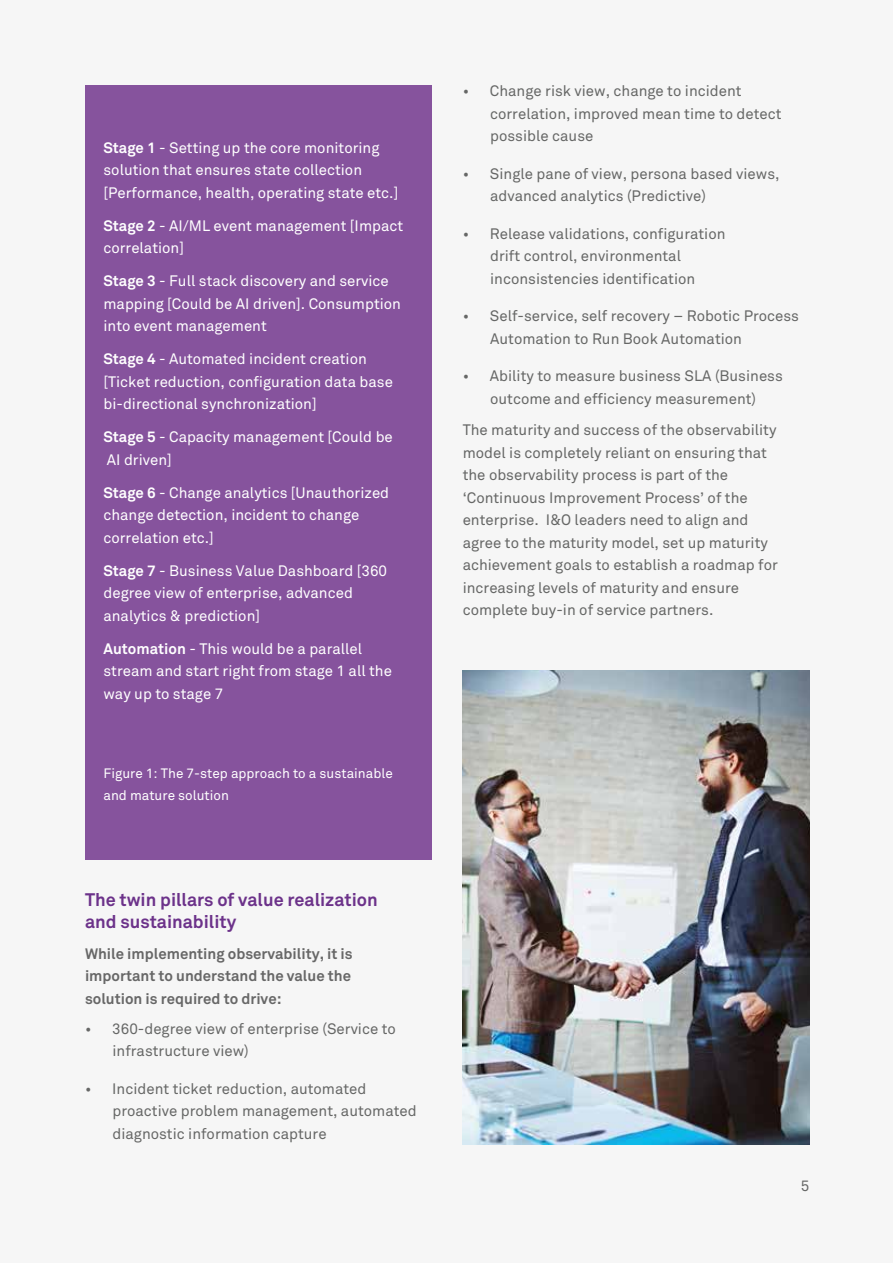
<style>
.page{position:relative;width:893px;height:1263px;background:#f6f6f6}
.page>*{position:absolute;margin:0;border:0;box-sizing:border-box;transform-origin:0 0}
.t1{font:700 18px/22.5px "Wipro Akkurat";color:#6c328a}
.t2{font:15px/22.5px "Wipro Akkurat";color:#666766}
.t3{font:15px/22.5px "Wipro Akkurat";color:#fff}
.t4{font:700 15px/22.5px "Wipro Akkurat";color:#676767;text-align:justify}
.t5{font:13.5px/22.5px "Wipro Akkurat";color:#fff}
.s1{font-weight:700}
</style>
<div class="page">
<div style="left:85px;top:85px;width:347px;height:775px;background:#86539d"></div>
<img style="left:462px;top:670px;width:347px;height:475px">
<p class="t3" style="left:103px;top:136px;width:296px"><span class="s1">Stage 1</span> - Setting up the core monitoring solution that ensures state collection [Performance, health, operating state etc.]</p>
<p class="t3" style="left:103px;top:214px;width:301px"><span class="s1">Stage 2</span> - AI/ML event management [Impact correlation]</p>
<p class="t3" style="left:103px;top:270px;width:299px"><span class="s1">Stage 3</span> - Full stack discovery and service mapping [Could be AI driven]. Consumption into event management</p>
<p class="t3" style="left:103px;top:348px;width:291px"><span class="s1">Stage 4</span> - Automated incident creation [Ticket reduction, configuration data base bi-directional synchronization]</p>
<p class="t3" style="left:103px;top:426px;width:291px"><span class="s1">Stage 5</span> - Capacity management [Could be<br>AI driven]</p>
<p class="t3" style="left:103px;top:481px;width:287px"><span class="s1">Stage 6</span> - Change analytics [Unauthorized change detection, incident to change correlation etc.]</p>
<p class="t3" style="left:103px;top:559px;width:285px"><span class="s1">Stage 7</span> - Business Value Dashboard [360 degree view of enterprise, advanced analytics &amp; prediction]</p>
<p class="t3" style="left:103px;top:637px;width:290px"><span class="s1">Automation</span> - This would be a parallel stream and start right from stage 1 all the way up to stage 7</p>
<p class="t5" style="left:103px;top:762px;width:291px">Figure 1: The 7-step approach to a sustainable and mature solution</p>
<p class="t1" style="left:85px;top:888px;width:294px">The twin pillars of value realization and sustainability</p>
<p class="t4" style="left:85px;top:942px;width:269px">While implementing observability, it is important to understand the value the solution is required to drive:</p>
<p class="t2" style="left:113px;top:1017px;width:285px;text-indent:-27px">• 360-degree view of enterprise (Service to infrastructure view)</p>
<p class="t2" style="left:113px;top:1077px;width:306px;text-indent:-27px">• Incident ticket reduction, automated proactive problem management, automated diagnostic information capture</p>
<p class="t2" style="left:490px;top:80px;width:293px;text-indent:-27px">• Change risk view, change to incident correlation, improved mean time to detect possible cause</p>
<p class="t2" style="left:490px;top:162px;width:291px;text-indent:-27px">• Single pane of view, persona based views, advanced analytics (Predictive)</p>
<p class="t2" style="left:490px;top:222px;width:237px;text-indent:-27px">• Release validations, configuration drift control, environmental inconsistencies identification</p>
<p class="t2" style="left:490px;top:305px;width:310px;text-indent:-27px">• Self-service, self recovery – Robotic Process<br>Automation to Run Book Automation</p>
<p class="t2" style="left:463px;top:365px;width:322px;text-align:center">• Ability to measure business SLA (Business outcome and efficiency measurement)</p>
<p class="t2" style="left:463px;top:419px;width:317px">The maturity and success of the observability model is completely reliant on ensuring that the observability process is part of the ‘Continuous Improvement Process’ of the enterprise. I&amp;O leaders need to align and agree to the maturity model, set up maturity achievement goals to establish a roadmap for increasing levels of maturity and ensure complete buy-in of service partners.</p>
<p class="t2" style="left:801px;top:1174px;width:10px">5</p>
</div>
